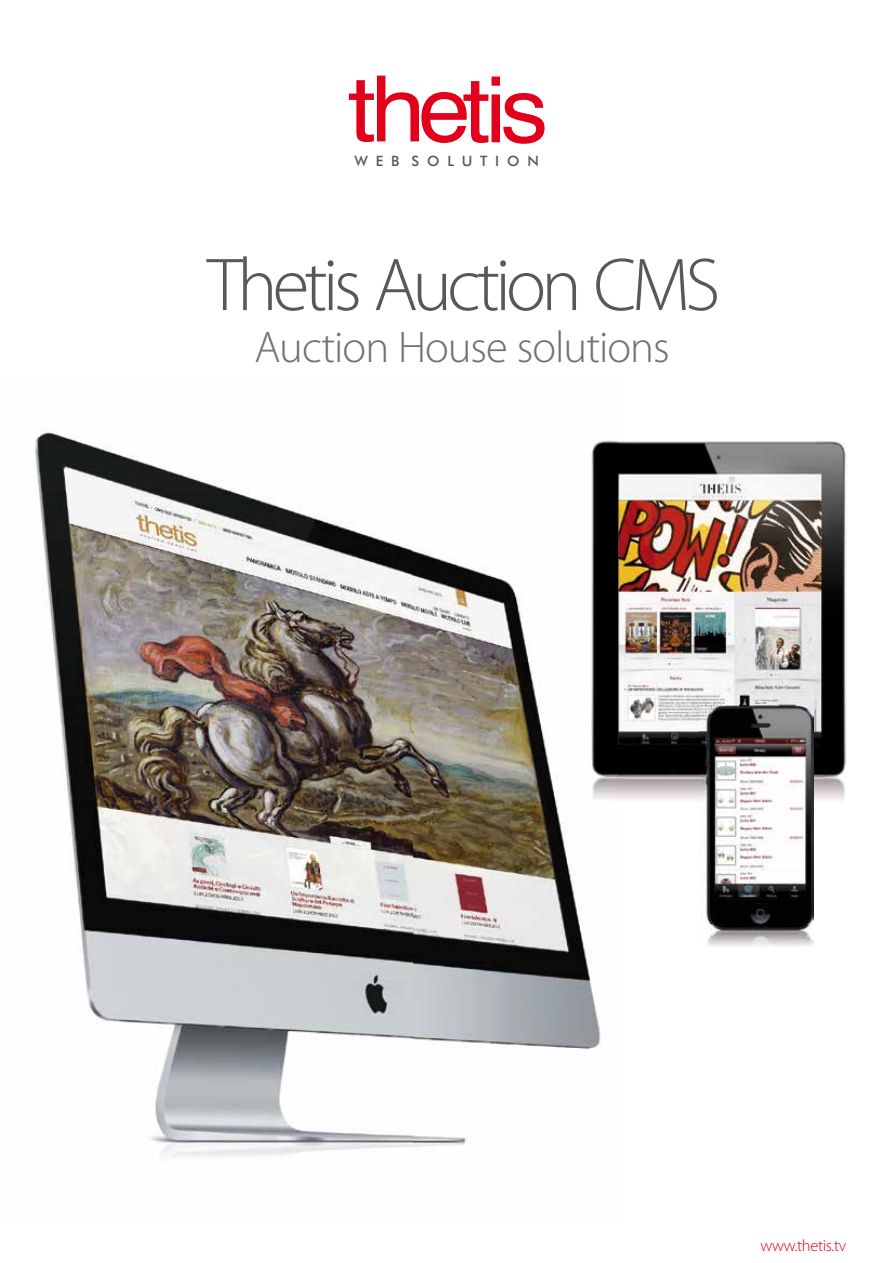
<style>
.page{position:relative;width:893px;height:1263px;background:#fff}
.page>*{position:absolute;margin:0;border:0;box-sizing:border-box;transform-origin:0 0}
.t1{font:91.5px "Swiss 721 BT";letter-spacing:-.06em;color:#e2001a;scale:1.05 1}
.t2{font:300 75.45px "Myriad Pro";letter-spacing:-.065em;color:#58585a}
.t3{font:300 44.55px "Myriad Pro";letter-spacing:-.02em;color:#707172}
.t4{font:300 16.5px "Myriad Pro";letter-spacing:-.02em;color:#e2001a}
.t5{font:500 14.25px "Futura BT";letter-spacing:.545em;color:#58585a}
</style>
<div class="page">
<img style="left:618px;top:441px;width:228px;height:361px">
<img style="left:700px;top:705px;width:113px;height:241px">
<img style="left:34px;top:429px;width:584px;height:728px">
<h1 class="t1" style="left:348px;top:54px;width:192px">thetis</h1>
<p class="t5" style="left:355px;top:153px;width:186px">WEB SOLUTION</p>
<h2 class="t2" style="left:207px;top:243px;width:515px">Thetis Auction CMS</h2>
<p class="t3" style="left:255px;top:323px;width:417px">Auction House solutions</p>
<p class="t4" style="left:760px;top:1236px;width:87px">www.thetis.tv</p>
</div>
